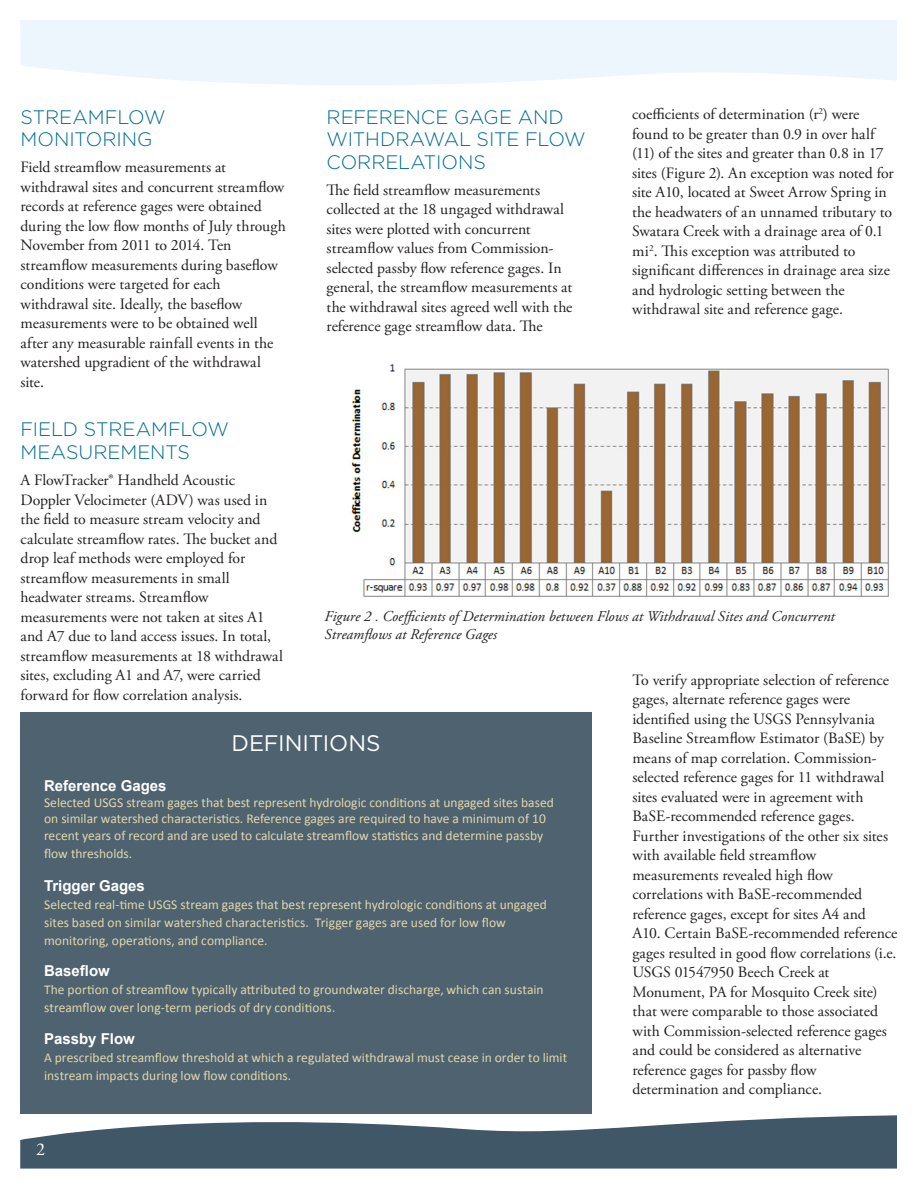
<style>
.page{position:relative;width:918px;height:1188px;background:#fff}
.page>*{position:absolute;margin:0;border:0;box-sizing:border-box;transform-origin:0 0}
.Subhead{font:22.5px "Gotham";letter-spacing:-.005em;color:#fff}
.Subhead-2{font:300 19.5px/22.5px "Gotham";letter-spacing:-.005em;color:#006c93}
.Box_text_sans_serif{font:18px "Adobe Garamond Pro";color:#fff}
.t1{font:15.75px/19.5px "Adobe Garamond Pro";color:#231f20}
.Table_Figure_Title{font:italic 15px/17.2px "Adobe Garamond Pro";letter-spacing:.005em;color:#231f20}
.box_text_subheading{font:700 15px "Arial";color:#fff}
.Box_text_sans_serif-2{font:13.5px/18px "Calibri";color:#e1d8a9}
.box_text{font:13.5px/16.2px "Calibri";color:#e1d8a9}
</style>
<div class="page">
<div style="left:21px;top:712px;width:571px;height:402px;background:#4f6270"></div>
<svg style="left:20px;top:20px;width:877px;height:65px;background:#eef6fc"></svg>
<img style="left:351px;top:364px;width:538px;height:233px">
<svg style="left:20px;top:1108px;width:877px;height:61px;fill:#405767"></svg>
<p class="t1" style="left:632px;top:105px;width:263px">coefficients of determination (r<sup>2</sup>) were found to be greater than 0.9 in over half (11) of the sites and greater than 0.8 in 17 sites (Figure 2). An exception was noted for site A10, located at Sweet Arrow Spring in the headwaters of an unnamed tributary to Swatara Creek with a drainage area of 0.1 mi<sup>2</sup>. This exception was attributed to significant differences in drainage area size and hydrologic setting between the withdrawal site and reference gage.</p>
<p class="Subhead-2" style="left:21px;top:105px;width:147px">STREAMFLOW<br>MONITORING</p>
<p class="t1" style="left:21px;top:158px;width:267px">Field streamflow measurements at withdrawal sites and concurrent streamflow records at reference gages were obtained during the low flow months of July through November from 2011 to 2014. Ten streamflow measurements during baseflow conditions were targeted for each withdrawal site. Ideally, the baseflow measurements were to be obtained well after any measurable rainfall events in the watershed upgradient of the withdrawal site.</p>
<p class="Subhead-2" style="left:21px;top:418px;width:210px">FIELD STREAMFLOW<br>MEASUREMENTS</p>
<p class="t1" style="left:21px;top:471px;width:264px">A FlowTracker® Handheld Acoustic Doppler Velocimeter (ADV) was used in the field to measure stream velocity and calculate streamflow rates. The bucket and drop leaf methods were employed for streamflow measurements in small headwater streams. Streamflow measurements were not taken at sites A1 and A7 due to land access issues. In total, streamflow measurements at 18 withdrawal sites, excluding A1 and A7, were carried forward for flow correlation analysis.</p>
<p class="Subhead-2" style="left:327px;top:105px;width:261px">REFERENCE GAGE AND<br>WITHDRAWAL SITE FLOW<br>CORRELATIONS</p>
<p class="t1" style="left:327px;top:181px;width:247px">The field streamflow measurements collected at the 18 ungaged withdrawal sites were plotted with concurrent streamflow values from Commission&shy;selected passby flow reference gages. In general, the streamflow measurements at the withdrawal sites agreed well with the reference gage streamflow data. The</p>
<p class="Table_Figure_Title" style="left:325px;top:608px;width:512px">Figure 2 . Coefficients of Determination between Flows at Withdrawal Sites and Concurrent<br>Streamflows at Reference Gages</p>
<p class="t1" style="left:632px;top:671px;width:267px">To verify appropriate selection of reference gages, alternate reference gages were identified using the USGS Pennsylvania Baseline Streamflow Estimator (BaSE) by means of map correlation. Commission&shy;selected reference gages for 11 withdrawal sites evaluated were in agreement with BaSE-recommended reference gages.<br>Further investigations of the other six sites with available field streamflow measurements revealed high flow correlations with BaSE-recommended reference gages, except for sites A4 and A10. Certain BaSE-recommended reference gages resulted in good flow correlations (i.e.<br>USGS 01547950 Beech Creek at Monument, PA for Mosquito Creek site) that were comparable to those associated with Commission-selected reference gages and could be considered as alternative reference gages for passby flow determination and compliance.</p>
<p class="Subhead" style="left:232px;top:729px;width:150px">DEFINITIONS</p>
<p class="box_text_subheading" style="left:44px;top:775px;width:124px">Reference Gages</p>
<p class="box_text" style="left:44px;top:794px;width:511px">Selected USGS stream gages that best represent hydrologic conditions at ungaged sites based on similar watershed characteristics. Reference gages are required to have a minimum of 10 recent years of record and are used to calculate streamflow statistics and determine passby</p>
<p class="box_text" style="left:44px;top:845px;width:90px">flow thresholds.</p>
<p class="box_text_subheading" style="left:44px;top:875px;width:102px">Trigger Gages</p>
<p class="Box_text_sans_serif-2" style="left:44px;top:895px;width:504px">Selected real-time USGS stream gages that best represent hydrologic conditions at ungaged sites based on similar watershed characteristics. Trigger gages are used for low flow monitoring, operations, and compliance.</p>
<p class="box_text_subheading" style="left:44px;top:960px;width:67px">Baseflow</p>
<p class="Box_text_sans_serif-2" style="left:44px;top:980px;width:501px">The portion of streamflow typically attributed to groundwater discharge, which can sustain streamflow over long-term periods of dry conditions.</p>
<p class="box_text_subheading" style="left:44px;top:1028px;width:92px">Passby Flow</p>
<p class="Box_text_sans_serif-2" style="left:44px;top:1048px;width:525px">A prescribed streamflow threshold at which a regulated withdrawal must cease in order to limit instream impacts during low flow conditions.</p>
<p class="Box_text_sans_serif" style="left:36px;top:1138px;width:10px">2</p>
</div>
